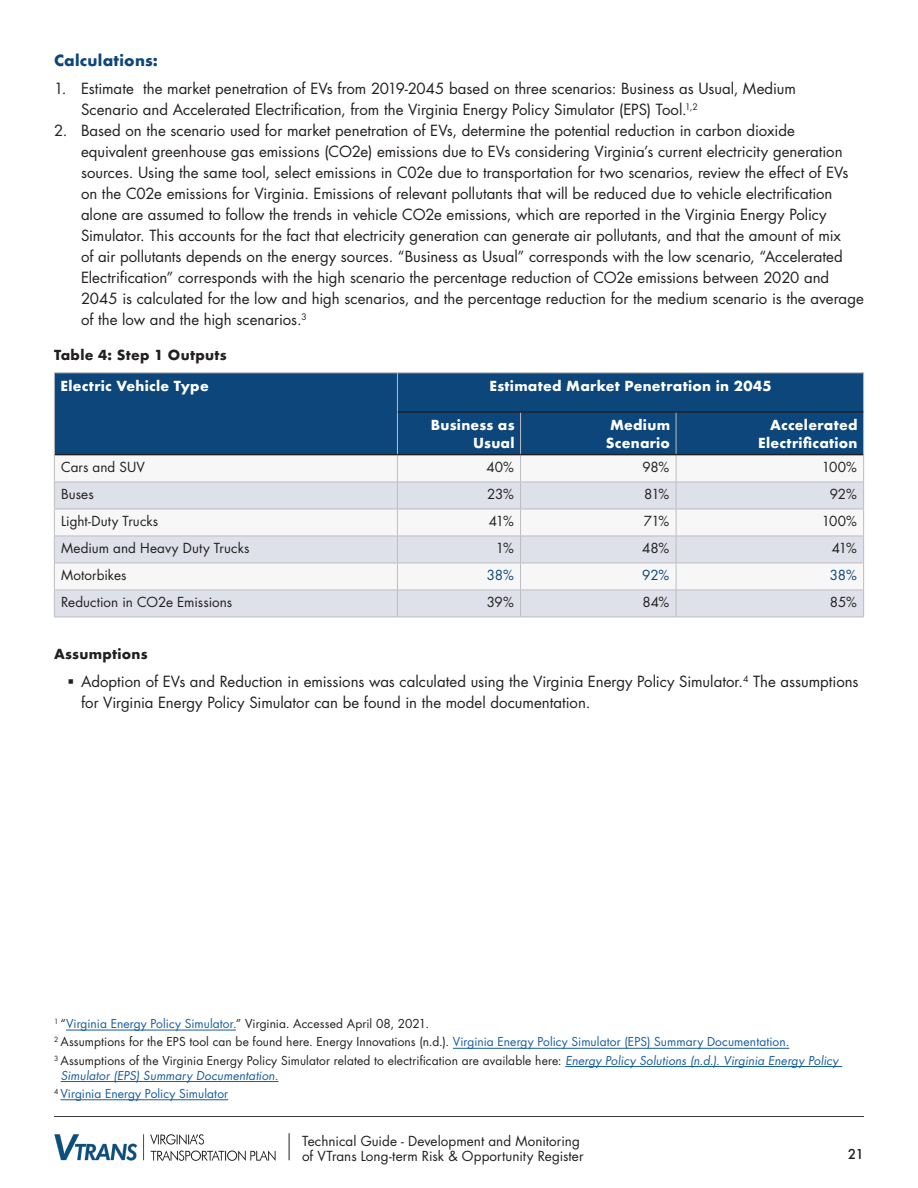
<style>
.page{position:relative;width:918px;height:1188px;background:#fff}
.page>*{position:absolute;margin:0;border:0;box-sizing:border-box;transform-origin:0 0}
.t1{font:15px/21px "Futura";color:#231f20}
.Body{font:700 15px "Futura";letter-spacing:.015em;color:#0d467a}
.t2{font:500 15px "Futura PT";color:#231f20}
.Body-2{font:13.5px/15px "Futura";letter-spacing:.005em;color:#231f20}
.Body-3{font:700 13.5px/18px "Futura";letter-spacing:.02em;color:#fff;text-align:right}
.Body-4{font:700 13.5px "Futura";letter-spacing:.02em;color:#231f20}
.Body-5{font:13.5px "Futura";color:#0d467a}
.footnote{font:12px/15px "Futura";letter-spacing:.005em;color:#231f20}
.footnote-2{font:12px "Futura";color:#175d9e}
.s1{color:#175d9e}
</style>
<div class="page">
<hr style="left:54px;top:1116px;width:810px;height:1px;background:#3e3e3f">
<img style="left:54px;top:1134px;width:222px;height:27px">
<svg style="left:289px;top:1133px;width:1px;height:27px"></svg>
<div style="left:55px;top:373px;width:808px;height:81px;background:#0d467a"></div>
<svg style="left:55px;top:455px;width:342px;height:27px"></svg>
<svg style="left:55px;top:483px;width:342px;height:134px;fill:#dfe1ea"></svg>
<hr style="left:397px;top:373px;width:1px;height:39px;background:#bcbdc0">
<hr style="left:863px;top:373px;width:1px;height:39px;background:#bcbdc0">
<hr style="left:54px;top:482px;width:343px;height:1px;background:#bcbdc0">
<hr style="left:54px;top:509px;width:343px;height:1px;background:#bcbdc0">
<hr style="left:54px;top:536px;width:343px;height:1px;background:#bcbdc0">
<hr style="left:54px;top:563px;width:343px;height:1px;background:#bcbdc0">
<hr style="left:54px;top:590px;width:343px;height:1px;background:#bcbdc0">
<svg style="left:54px;top:455px;width:1px;height:162px"></svg>
<svg style="left:397px;top:412px;width:467px;height:205px"></svg>
<hr style="left:54px;top:617px;width:343px;height:1px;background:#bcbdc0">
<hr style="left:397px;top:617px;width:124px;height:1px;background:#bcbdc0">
<hr style="left:521px;top:617px;width:155px;height:1px;background:#bcbdc0">
<hr style="left:676px;top:617px;width:188px;height:1px;background:#bcbdc0">
<hr style="left:398px;top:411px;width:123px;height:2px;background:#231f20">
<hr style="left:521px;top:411px;width:155px;height:2px;background:#231f20">
<hr style="left:676px;top:411px;width:187px;height:2px;background:#231f20">
<hr style="left:55px;top:454px;width:342px;height:1px;background:#231f20">
<hr style="left:397px;top:454px;width:124px;height:1px;background:#231f20">
<hr style="left:521px;top:454px;width:155px;height:1px;background:#231f20">
<hr style="left:676px;top:454px;width:187px;height:1px;background:#231f20">
<hr style="left:54px;top:372px;width:343px;height:1px;background:#bcbdc0">
<hr style="left:54px;top:373px;width:1px;height:39px;background:#bcbdc0">
<hr style="left:397px;top:372px;width:124px;height:1px;background:#bcbdc0">
<hr style="left:521px;top:372px;width:155px;height:1px;background:#bcbdc0">
<hr style="left:676px;top:372px;width:188px;height:1px;background:#bcbdc0">
<hr style="left:54px;top:412px;width:1px;height:43px;background:#bcbdc0">
<hr style="left:397px;top:482px;width:124px;height:1px;background:#bcbdc0">
<hr style="left:521px;top:482px;width:155px;height:1px;background:#bcbdc0">
<hr style="left:676px;top:482px;width:188px;height:1px;background:#bcbdc0">
<hr style="left:66px;top:1030px;width:170px;height:1px;background:#175d9e">
<hr style="left:453px;top:1048px;width:336px;height:1px;background:#175d9e">
<hr style="left:565px;top:1066px;width:277px;height:1px;background:#175d9e">
<hr style="left:61px;top:1081px;width:218px;height:1px;background:#175d9e">
<hr style="left:60px;top:1099px;width:168px;height:1px;background:#175d9e">
<p class="Body" style="left:54px;top:50px;width:106px">Calculations:</p>
<p class="t1" style="left:81px;top:78px;width:716px;text-indent:-27px">1. Estimate the market penetration of EVs from 2019-2045 based on three scenarios: Business as Usual, Medium<br>Scenario and Accelerated Electrification, from the Virginia Energy Policy Simulator (EPS) Tool.<sup>1,2</sup></p>
<p class="t1" style="left:81px;top:120px;width:784px;text-indent:-27px">2. Based on the scenario used for market penetration of EVs, determine the potential reduction in carbon dioxide equivalent greenhouse gas emissions (CO2e) emissions due to EVs considering Virginia’s current electricity generation sources. Using the same tool, select emissions in C02e due to transportation for two scenarios, review the effect of EVs on the C02e emissions for Virginia. Emissions of relevant pollutants that will be reduced due to vehicle electrification alone are assumed to follow the trends in vehicle CO2e emissions, which are reported in the Virginia Energy Policy Simulator. This accounts for the fact that electricity generation can generate air pollutants, and that the amount of mix<br>of air pollutants depends on the energy sources. “Business as Usual” corresponds with the low scenario, “Accelerated Electrification” corresponds with the high scenario the percentage reduction of CO2e emissions between 2020 and 2045 is calculated for the low and high scenarios, and the percentage reduction for the medium scenario is the average of the low and the high scenarios.<sup>3</sup></p>
<p class="Body-4" style="left:54px;top:345px;width:174px">Table 4: Step 1 Outputs</p>
<p class="Body-3" style="left:60px;top:377px;width:150px">Electric Vehicle Type</p>
<p class="Body-3" style="left:489px;top:377px;width:284px">Estimated Market Penetration in 2045</p>
<p class="Body-3" style="left:431px;top:416px;width:85px">Business as<br>Usual</p>
<p class="Body-3" style="left:606px;top:416px;width:66px;text-align:center">Medium<br>Scenario</p>
<p class="Body-3" style="left:758px;top:416px;width:101px">Accelerated<br>Electrification</p>
<p class="Body-2" style="left:61px;top:460px;width:85px">Cars and SUV</p>
<p class="Body-2" style="left:486px;top:460px;width:29px">40%</p>
<p class="Body-2" style="left:642px;top:460px;width:28px">98%</p>
<p class="Body-2" style="left:822px;top:460px;width:37px">100%</p>
<p class="Body-2" style="left:61px;top:487px;width:34px">Buses</p>
<p class="Body-2" style="left:487px;top:487px;width:28px">23%</p>
<p class="Body-2" style="left:644px;top:487px;width:27px">81%</p>
<p class="Body-2" style="left:830px;top:487px;width:29px">92%</p>
<p class="Body-2" style="left:61px;top:514px;width:99px">Light-Duty Trucks</p>
<p class="Body-2" style="left:489px;top:514px;width:26px">41%</p>
<p class="Body-2" style="left:644px;top:514px;width:27px">71%</p>
<p class="Body-2" style="left:822px;top:514px;width:37px">100%</p>
<p class="Body-2" style="left:61px;top:541px;width:190px">Medium and Heavy Duty Trucks</p>
<p class="Body-2" style="left:496px;top:541px;width:19px">1%</p>
<p class="Body-2" style="left:642px;top:541px;width:29px">48%</p>
<p class="Body-2" style="left:832px;top:541px;width:26px">41%</p>
<p class="Body-2" style="left:61px;top:568px;width:67px">Motorbikes</p>
<p class="Body-5" style="left:487px;top:566px;width:28px">38%</p>
<p class="Body-5" style="left:642px;top:566px;width:29px">92%</p>
<p class="Body-5" style="left:830px;top:566px;width:28px">38%</p>
<p class="Body-2" style="left:61px;top:595px;width:173px">Reduction in CO2e Emissions</p>
<p class="Body-2" style="left:487px;top:595px;width:29px">39%</p>
<p class="Body-2" style="left:642px;top:595px;width:28px">84%</p>
<p class="Body-2" style="left:830px;top:595px;width:29px">85%</p>
<p class="Body-4" style="left:54px;top:645px;width:95px">Assumptions</p>
<p class="t1" style="left:81px;top:671px;width:779px;text-indent:-14px">▪ Adoption of EVs and Reduction in emissions was calculated using the Virginia Energy Policy Simulator.<sup>4</sup> The assumptions for Virginia Energy Policy Simulator can be found in the model documentation.</p>
<p class="footnote" style="left:54px;top:1016px;width:377px"><sup>1</sup> “<span class="s1">Virginia Energy Policy Simulator.</span>” Virginia. Accessed April 08, 2021.</p>
<p class="footnote" style="left:54px;top:1034px;width:737px"><sup>2</sup> Assumptions for the EPS tool can be found here. Energy Innovations (n.d.). <span class="s1">Virginia Energy Policy Simulator (EPS) Summary Documentation.</span></p>
<p class="footnote" style="left:61px;top:1053px;width:779px;text-indent:-7px"><sup>3</sup> Assumptions of the Virginia Energy Policy Simulator related to electrification are available here: <span class="s1">Energy Policy Solutions (n.d.). Virginia Energy Policy<br>Simulator (EPS) Summary Documentation.</span></p>
<p class="footnote-2" style="left:54px;top:1085px;width:176px"><sup>4</sup> Virginia Energy Policy Simulator</p>
<p class="Body-2" style="left:302px;top:1133px;width:283px">Technical Guide - Development and Monitoring of VTrans Long-term Risk &amp; Opportunity Register</p>
<p class="t2" style="left:848px;top:1145px;width:18px">21</p>
</div>
